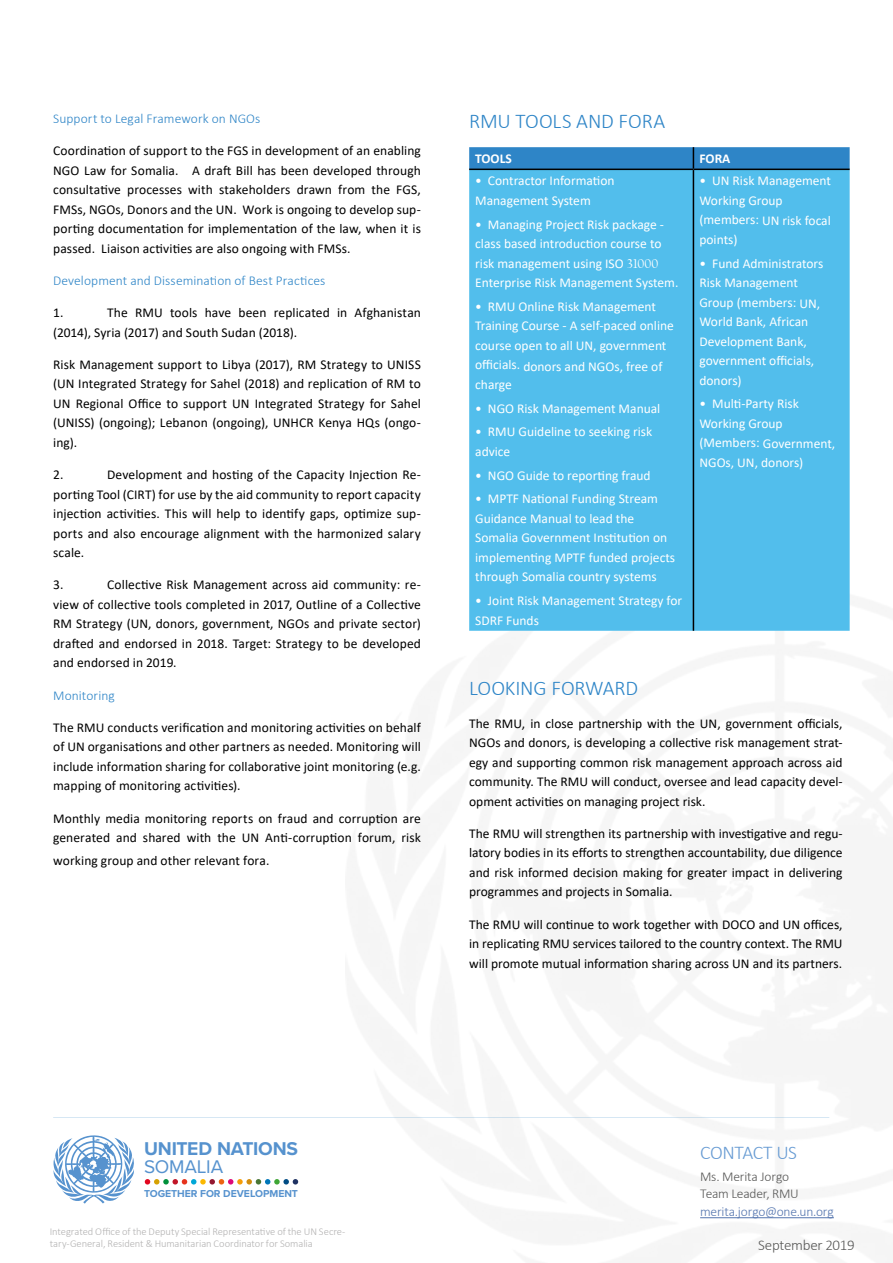
<style>
.page{position:relative;width:893px;height:1263px;background:#fff}
.page>*{position:absolute;margin:0;border:0;box-sizing:border-box;transform-origin:0 0}
.t1{font:300 21px "Calibri";letter-spacing:-.005em;color:#2e85c7}
.t2{font:300 19.5px "Calibri";letter-spacing:-.025em;color:#679bd3}
.t3{font:700 19.2px "Proxima Nova";letter-spacing:-.01em;color:#5692ce}
.t4{font:19.05px "Proxima Nova";letter-spacing:-.01em;color:#5692ce}
.t5{font:300 15px "Calibri";letter-spacing:-.02em;color:#575756}
.t6{font:13.5px/19.5px "Calibri";letter-spacing:.005em;color:#000;text-align:justify}
.t7{font:13.5px/19.5px "Calibri";color:#fff}
.t8{font:300 13.5px "Calibri";letter-spacing:.005em;color:#2e85c7}
.t9{font:300 13.5px/17.7px "Calibri";letter-spacing:-.015em;color:#575756}
.t10{font:300 13.5px "Calibri";letter-spacing:-.01em;color:#5576af}
.t11{font:700 13.5px "Calibri";color:#fff}
.t12{font:300 10.5px/12px "Calibri";letter-spacing:-.005em;color:#b3b2b2}
.t13{font:700 10.35px "Proxima Nova";letter-spacing:-.005em;color:#5692ce}
.s1{font-family:"Californian FB"}
</style>
<div class="page">
<div style="left:469px;top:170px;width:381px;height:461px;background:#52beec"></div>
<svg style="left:469px;top:147px;width:381px;height:22px;background:#2f83c2"></svg>
<hr style="left:469px;top:169px;width:224px;height:1px;background:#000">
<hr style="left:693px;top:169px;width:157px;height:1px;background:#000">
<hr style="left:693px;top:170px;width:1px;height:461px;background:#000">
<hr style="left:700px;top:1217px;width:134px;height:1px;background:#5576af">
<hr style="left:53px;top:1117px;width:776px;height:1px;background:#2e85c7">
<svg style="left:53px;top:1135px;width:81px;height:69px"></svg>
<svg style="left:145px;top:1179px;width:153px;height:5px"></svg>
<p class="t8" style="left:53px;top:110px;width:209px">Support to Legal Framework on NGOs</p>
<p class="t6" style="left:53px;top:140px;width:369px">Coordination of support to the FGS in development of an enabling NGO Law for Somalia. A draft Bill has been developed through consultative processes with stakeholders drawn from the FGS, FMSs, NGOs, Donors and the UN. Work is ongoing to develop sup&shy;porting documentation for implementation of the law, when it is passed. Liaison activities are also ongoing with FMSs.</p>
<p class="t8" style="left:53px;top:272px;width:274px">Development and Dissemination of Best Practices</p>
<p class="t6" style="left:53px;top:302px;width:12px">1.</p>
<p class="t6" style="left:53px;top:302px;width:369px;text-indent:54px">The RMU tools have been replicated in Afghanistan (2014), Syria (2017) and South Sudan (2018).</p>
<p class="t6" style="left:53px;top:354px;width:369px">Risk Management support to Libya (2017), RM Strategy to UNISS (UN Integrated Strategy for Sahel (2018) and replication of RM to UN Regional Office to support UN Integrated Strategy for Sahel (UNISS) (ongoing); Lebanon (ongoing), UNHCR Kenya HQs (ongo&shy;ing).</p>
<p class="t6" style="left:53px;top:464px;width:12px">2.</p>
<p class="t6" style="left:53px;top:464px;width:369px;text-indent:54px">Development and hosting of the Capacity Injection Re&shy;porting Tool (CIRT) for use by the aid community to report capacity injection activities. This will help to identify gaps, optimize sup&shy;ports and also encourage alignment with the harmonized salary scale.</p>
<p class="t6" style="left:53px;top:575px;width:12px">3.</p>
<p class="t6" style="left:53px;top:575px;width:369px;text-indent:54px">Collective Risk Management across aid community: re&shy;view of collective tools completed in 2017, Outline of a Collective RM Strategy (UN, donors, government, NGOs and private sector) drafted and endorsed in 2018. Target: Strategy to be developed and endorsed in 2019.</p>
<p class="t8" style="left:53px;top:687px;width:63px">Monitoring</p>
<p class="t6" style="left:53px;top:717px;width:369px">The RMU conducts verification and monitoring activities on behalf of UN organisations and other partners as needed. Monitoring will include information sharing for collaborative joint monitoring (e.g. mapping of monitoring activities).</p>
<p class="t6" style="left:53px;top:808px;width:369px">Monthly media monitoring reports on fraud and corruption are generated and shared with the UN Anti-corruption forum, risk</p>
<p class="t6" style="left:53px;top:850px;width:218px">working group and other relevant fora.</p>
<h1 class="t1" style="left:469px;top:108px;width:198px">RMU TOOLS AND FORA</h1>
<p class="t11" style="left:475px;top:149px;width:38px">TOOLS</p>
<p class="t11" style="left:699px;top:149px;width:33px">FORA</p>
<p class="t7" style="left:475px;top:171px;width:141px">• Contractor Information<br>Management System</p>
<p class="t7" style="left:475px;top:214px;width:205px">• Managing Project Risk package - class based introduction course to risk management using ISO <span class="s1">31000<br></span>Enterprise Risk Management System.</p>
<p class="t7" style="left:475px;top:296px;width:200px">• RMU Online Risk Management Training Course - A self-paced online course open to all UN, government officials. donors and NGOs, free of</p>
<p class="t7" style="left:475px;top:374px;width:38px">charge</p>
<p class="t7" style="left:475px;top:398px;width:187px">• NGO Risk Management Manual</p>
<p class="t7" style="left:475px;top:422px;width:179px">• RMU Guideline to seeking risk advice</p>
<p class="t7" style="left:475px;top:465px;width:177px">• NGO Guide to reporting fraud</p>
<p class="t7" style="left:475px;top:489px;width:201px">• MPTF National Funding Stream<br>Guidance Manual to lead the<br>Somalia Government Institution on implementing MPTF funded projects through Somalia country systems</p>
<p class="t7" style="left:475px;top:591px;width:209px">• Joint Risk Management Strategy for<br>SDRF Funds</p>
<p class="t7" style="left:699px;top:170px;width:133px;line-height:20.1px">• UN Risk Management<br>Working Group (members: UN risk focal</p>
<p class="t7" style="left:699px;top:229px;width:40px">points)</p>
<p class="t7" style="left:699px;top:253px;width:125px">• Fund Administrators<br>Risk Management<br>Group (members: UN,<br>World Bank, African<br>Development Bank, government officials, donors)</p>
<p class="t7" style="left:699px;top:393px;width:137px;line-height:20.1px">• Multi-Party Risk<br>Working Group (Members: Government,</p>
<p class="t7" style="left:699px;top:452px;width:105px">NGOs, UN, donors)</p>
<h1 class="t1" style="left:469px;top:675px;width:171px">LOOKING FORWARD</h1>
<p class="t6" style="left:469px;top:713px;width:375px">The RMU, in close partnership with the UN, government officials, NGOs and donors, is developing a collective risk management strat&shy;egy and supporting common risk management approach across aid community. The RMU will conduct, oversee and lead capacity devel&shy;opment activities on managing project risk.</p>
<p class="t6" style="left:469px;top:823px;width:375px">The RMU will strengthen its partnership with investigative and regu&shy;latory bodies in its efforts to strengthen accountability, due diligence and risk informed decision making for greater impact in delivering programmes and projects in Somalia.</p>
<p class="t6" style="left:469px;top:914px;width:375px">The RMU will continue to work together with DOCO and UN offices, in replicating RMU services tailored to the country context. The RMU will promote mutual information sharing across UN and its partners.</p>
<h3 class="t3" style="left:144px;top:1134px;width:156px">UNITED NATIONS</h3>
<h3 class="t4" style="left:144px;top:1153px;width:81px">SOMALIA</h3>
<p class="t13" style="left:144px;top:1186px;width:155px">TOGETHER FOR DEVELOPMENT</p>
<p class="t12" style="left:50px;top:1225px;width:297px">Integrated Office of the Deputy Special Representative of the UN Secre&shy;tary-General, Resident &amp; Humanitarian Coordinator for Somalia</p>
<h2 class="t2" style="left:700px;top:1140px;width:98px">CONTACT US</h2>
<p class="t9" style="left:700px;top:1167px;width:100px">Ms. Merita Jorgo<br>Team Leader, RMU</p>
<p class="t10" style="left:700px;top:1203px;width:135px">merita.jorgo@one.un.org</p>
<p class="t5" style="left:758px;top:1235px;width:98px">September 2019</p>
</div>
